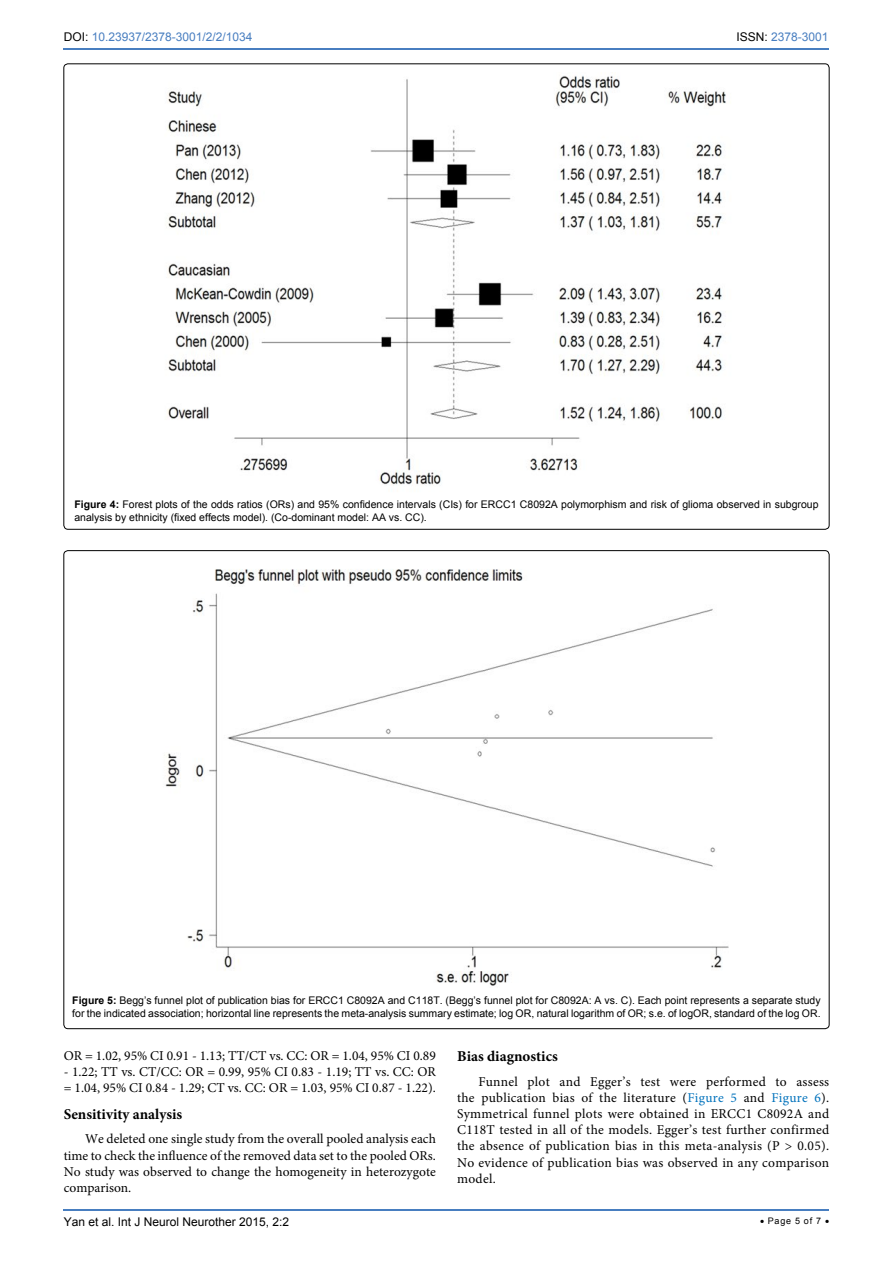
<style>
.page{position:relative;width:893px;height:1263px;background:#fff}
.page>*{position:absolute;margin:0;border:0;box-sizing:border-box;transform-origin:0 0}
.t1{font:700 15px "Minion Pro";color:#000}
.t2{font:13.5px/16.2px "Minion Pro";color:#000;text-align:justify}
.t3{font:12px "Arial";color:#487ec0}
.t4{font:12px "Arial";color:#000}
.t5{font:10.5px/12.6px "Arial";color:#000}
.t6{font:9px "Arial";letter-spacing:.08em;color:#000}
.s1{color:#000}
.s2{font-weight:700}
.s3{color:#0072bc}
</style>
<div class="page">
<hr style="left:64px;top:1209px;width:765px;height:2px;background:#487ec0">
<hr style="left:64px;top:48px;width:765px;height:2px;background:#487ec0">
<img style="left:167px;top:72px;width:559px;height:355px">
<img style="left:234px;top:427px;width:346px;height:58px">
<img style="left:164px;top:593px;width:565px;height:393px">
<img style="left:215px;top:569px;width:308px;height:16px">
<p class="t3" style="left:64px;top:29px;width:190px"><span class="s1">DOI:</span> 10.23937/2378-3001/2/2/1034</p>
<p class="t3" style="left:736px;top:29px;width:94px"><span class="s1">ISSN:</span> 2378-3001</p>
<p class="t5" style="left:74px;top:499px;width:746px"><span class="s2">Figure 4:</span> Forest plots of the odds ratios (ORs) and 95% confidence intervals (CIs) for ERCC1 C8092A polymorphism and risk of glioma observed in subgroup analysis by ethnicity (fixed effects model). (Co-dominant model: AA vs. CC).</p>
<p class="t5" style="left:72px;top:994px;width:750px"><span class="s2">Figure 5:</span> Begg’s funnel plot of publication bias for ERCC1 C8092A and C118T. (Begg’s funnel plot for C8092A: A vs. C). Each point represents a separate study for the indicated association; horizontal line represents the meta-analysis summary estimate; log OR, natural logarithm of OR; s.e. of logOR, standard of the log OR.</p>
<p class="t2" style="left:64px;top:1047px;width:374px">OR = 1.02, 95% CI 0.91 - 1.13; TT/CT vs. CC: OR = 1.04, 95% CI 0.89</p>
<p class="t2" style="left:64px;top:1064px;width:374px">- 1.22; TT vs. CT/CC: OR = 0.99, 95% CI 0.83 - 1.19; TT vs. CC: OR = 1.04, 95% CI 0.84 - 1.29; CT vs. CC: OR = 1.03, 95% CI 0.87 - 1.22).</p>
<p class="t1" style="left:64px;top:1103px;width:120px">Sensitivity analysis</p>
<p class="t2" style="left:64px;top:1131px;width:374px;text-indent:21px">We deleted one single study from the overall pooled analysis each time to check the influence of the removed data set to the pooled ORs.<br>No study was observed to change the homogeneity in heterozygote comparison.</p>
<p class="t1" style="left:457px;top:1045px;width:102px">Bias diagnostics</p>
<p class="t2" style="left:457px;top:1073px;width:374px;text-indent:21px">Funnel plot and Egger’s test were performed to assess the publication bias of the literature (<span class="s3">Figure 5</span> and <span class="s3">Figure 6</span>).<br>Symmetrical funnel plots were obtained in ERCC1 C8092A and C118T tested in all of the models. Egger’s test further confirmed the absence of publication bias in this meta-analysis (P &gt; 0.05).<br>No evidence of publication bias was observed in any comparison model.</p>
<p class="t4" style="left:64px;top:1214px;width:227px">Yan et al. Int J Neurol Neurother 2015, 2:2</p>
<p class="t6" style="left:760px;top:1215px;width:71px">• Page 5 of 7 •</p>
</div>
